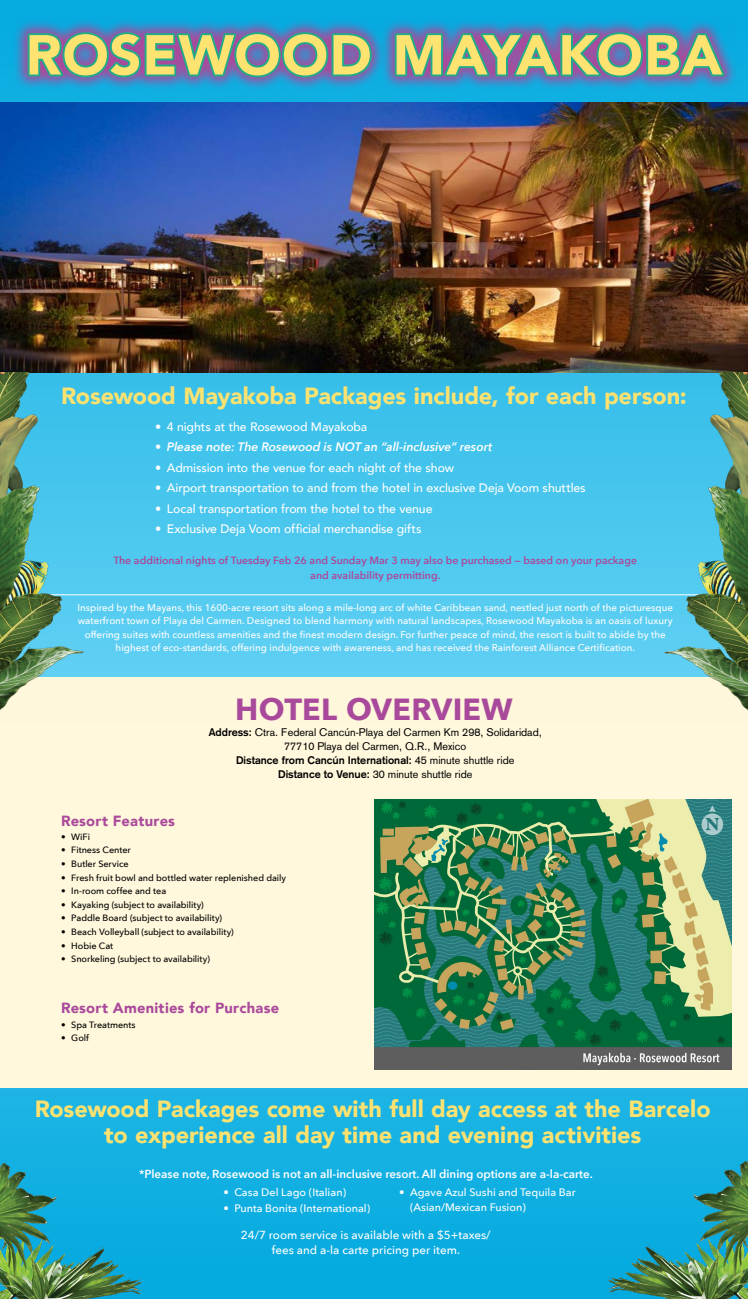
<style>
.page{position:relative;width:748px;height:1299px;background:#fff}
.page>*{position:absolute;margin:0;border:0;box-sizing:border-box;transform-origin:0 0}
.t1{font:900 55.58px "Avenir";letter-spacing:.02em;color:#fee371}
.t2{font:700 30.41px "Avenir Next";letter-spacing:.01em;color:#aa4a9c}
.t3{font:900 23.38px/25.7px "Avenir";letter-spacing:-.005em;color:#fee371;text-align:center}
.t4{font:900 14.7px "Avenir";letter-spacing:.015em;color:#aa4a9c}
.t5{font:500 12.29px "Avenir";letter-spacing:-.005em;color:#fff}
.t6{font:italic 600 12.29px "Avenir Next";letter-spacing:-.005em;color:#fff}
.t7{font:600 11.62px "Avenir Next";color:#fff}
.t8{font:500 11.62px/15px "Avenir Next";color:#fff;text-align:center}
.t9{font:10.85px/14px "Akzidenz Grotesk";color:#000;text-align:center}
.t10{font:500 10.85px/15px "Avenir Next";color:#fff}
.t11{font:600 10.5px/14.7px "Avenir Next";color:#aa4a9c;text-align:center}
.t12{font:500 9.8px/13.3px "Avenir Next";color:#fff;text-align:center}
.t13{font:500 9.1px "Avenir Next";letter-spacing:-.01em;color:#000}
.s1{font-weight:700}
</style>
<div class="page">
<div style="left:0;top:0;width:748px;height:1021px;background:#06abe0"></div>
<div style="left:0;top:677px;width:748px;height:410px;background:#fff8dc"></div>
<svg style="left:14px;top:21px;width:722px;height:70px"></svg>
<svg style="left:26px;top:30px;width:348px;height:50px"></svg>
<svg style="left:392px;top:30px;width:336px;height:50px"></svg>
<img style="left:374px;top:799px;width:357px;height:270px">
<img style="left:0;top:102px;width:748px;height:609px">
<img style="left:0;top:1090px;width:748px;height:208px">
<h1 class="t1" style="left:26px;top:7px;width:698px">ROSEWOOD MAYAKOBA</h1>
<h3 class="t3" style="left:61px;top:382px;width:627px">Rosewood Mayakoba Packages include, for each person:</h3>
<p class="t5" style="left:155px;top:416px;width:213px">• 4 nights at the Rosewood Mayakoba</p>
<p class="t6" style="left:155px;top:436px;width:338px">• Please note: The Rosewood is NOT an “all-inclusive” resort</p>
<p class="t5" style="left:155px;top:457px;width:300px">• Admission into the venue for each night of the show</p>
<p class="t5" style="left:155px;top:477px;width:432px">• Airport transportation to and from the hotel in exclusive Deja Voom shuttles</p>
<p class="t5" style="left:155px;top:498px;width:279px">• Local transportation from the hotel to the venue</p>
<p class="t5" style="left:155px;top:518px;width:268px">• Exclusive Deja Voom official merchandise gifts</p>
<p class="t11" style="left:113px;top:553px;width:525px">The additional nights of Tuesday Feb 26 and Sunday Mar 3 may also be purchased — based on your package and availability permitting.</p>
<p class="t12" style="left:77px;top:600px;width:597px">Inspired by the Mayans, this 1600-acre resort sits along a mile-long arc of white Caribbean sand, nestled just north of the picturesque waterfront town of Playa del Carmen. Designed to blend harmony with natural landscapes, Rosewood Mayakoba is an oasis of luxury offering suites with countless amenities and the finest modern design. For further peace of mind, the resort is built to abide by the highest of eco-standards, offering indulgence with awareness, and has received the Rainforest Alliance Certification.</p>
<h2 class="t2" style="left:235px;top:683px;width:279px">HOTEL OVERVIEW</h2>
<h3 class="t4" style="left:61px;top:808px;width:115px">Resort Features</h3>
<p class="t9" style="left:209px;top:725px;width:334px"><span class="s1">Address:</span> Ctra. Federal Cancún-Playa del Carmen Km 298, Solidaridad, 77710 Playa del Carmen, Q.R., Mexico<br><span class="s1">Distance from Cancún International:</span> 45 minute shuttle ride<br><span class="s1">Distance to Venue:</span> 30 minute shuttle ride</p>
<p class="t13" style="left:61px;top:828px;width:30px">• WiFi</p>
<p class="t13" style="left:61px;top:842px;width:71px">• Fitness Center</p>
<p class="t13" style="left:61px;top:856px;width:69px">• Butler Service</p>
<p class="t13" style="left:61px;top:869px;width:226px">• Fresh fruit bowl and bottled water replenished daily</p>
<p class="t13" style="left:61px;top:883px;width:107px">• In-room coffee and tea</p>
<p class="t13" style="left:61px;top:897px;width:144px">• Kayaking (subject to availability)</p>
<p class="t13" style="left:61px;top:910px;width:162px">• Paddle Board (subject to availability)</p>
<p class="t13" style="left:61px;top:924px;width:174px">• Beach Volleyball (subject to availability)</p>
<p class="t13" style="left:61px;top:938px;width:54px">• Hobie Cat</p>
<p class="t13" style="left:61px;top:951px;width:150px">• Snorkeling (subject to availability)</p>
<h3 class="t4" style="left:61px;top:995px;width:219px">Resort Amenities for Purchase</h3>
<p class="t13" style="left:61px;top:1016px;width:76px">• Spa Treatments</p>
<p class="t13" style="left:61px;top:1030px;width:29px">• Golf</p>
<h3 class="t3" style="left:35px;top:1095px;width:677px">Rosewood Packages come with full day access at the Barcelo to experience all day time and evening activities</h3>
<p class="t7" style="left:139px;top:1163px;width:455px">*Please note, Rosewood is not an all-inclusive resort. All dining options are a-la-carte.</p>
<p class="t10" style="left:223px;top:1184px;width:124px">• Casa Del Lago (Italian)</p>
<p class="t10" style="left:223px;top:1200px;width:148px">• Punta Bonita (International)</p>
<p class="t10" style="left:410px;top:1184px;width:167px;text-indent:-11px">• Agave Azul Sushi and Tequila Bar (Asian/Mexican Fusion)</p>
<p class="t8" style="left:241px;top:1227px;width:251px">24/7 room service is available with a $5+taxes/ fees and a-la carte pricing per item.</p>
</div>
